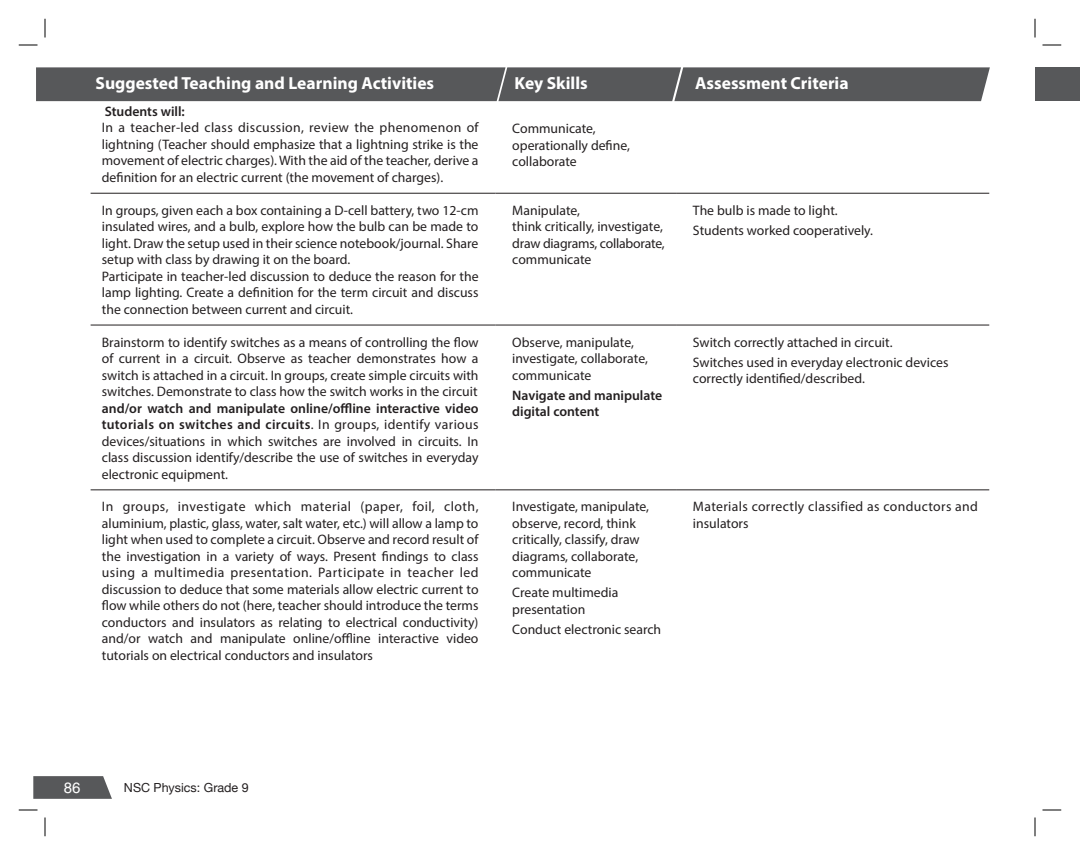
<style>
.page{position:relative;width:1080px;height:855px;background:#fff}
.page>*{position:absolute;margin:0;border:0;box-sizing:border-box;transform-origin:0 0}
.t1{font:700 17.5px "Myriad Pro";color:#fff}
.t2{font:15px "Helvetica";color:#fff}
.t3{font:13.75px/16.5px "Myriad Pro";color:#231f20;text-align:justify}
.t4{font:13.75px "Myriad Pro";letter-spacing:.035em;color:#231f20}
.t5{font:600 13.75px/16.5px "Myriad Pro";color:#231f20}
.t6{font:600 13.75px "Myriad Pro";letter-spacing:.025em;color:#231f20}
.t7{font:13.75px "Myriad Pro";letter-spacing:.025em;color:#231f20}
.t8{font:12.5px "Helvetica Neue";color:#231f20}
.s1{font-weight:400}
</style>
<div class="page">
<div style="left:36px;top:67px;width:954px;height:34px;background:#57585a"></div>
<hr style="left:91px;top:193px;width:404px;height:1px;background:#231f20">
<hr style="left:495px;top:193px;width:181px;height:1px;background:#231f20">
<hr style="left:676px;top:193px;width:313px;height:1px;background:#231f20">
<hr style="left:91px;top:325px;width:404px;height:1px;background:#231f20">
<hr style="left:495px;top:325px;width:181px;height:1px;background:#231f20">
<hr style="left:676px;top:325px;width:313px;height:1px;background:#231f20">
<hr style="left:91px;top:490px;width:404px;height:1px;background:#231f20">
<hr style="left:495px;top:490px;width:181px;height:1px;background:#231f20">
<hr style="left:676px;top:490px;width:313px;height:1px;background:#231f20">
<div style="left:1036px;top:67px;width:44px;height:34px;background:#57585a"></div>
<svg style="left:33px;top:776px;width:79px;height:23px;background:#636465"></svg>
<svg style="left:19px;top:45px;width:19px;height:1px"></svg>
<svg style="left:1042px;top:45px;width:19px;height:1px"></svg>
<svg style="left:19px;top:810px;width:19px;height:1px"></svg>
<svg style="left:1042px;top:810px;width:19px;height:1px"></svg>
<svg style="left:45px;top:19px;width:1px;height:19px"></svg>
<svg style="left:45px;top:818px;width:1px;height:18px"></svg>
<svg style="left:1035px;top:19px;width:1px;height:19px"></svg>
<svg style="left:1035px;top:818px;width:1px;height:18px"></svg>
<p class="t1" style="left:96px;top:72px;width:340px">Suggested Teaching and Learning Activities</p>
<p class="t1" style="left:515px;top:72px;width:75px">Key Skills</p>
<p class="t1" style="left:695px;top:72px;width:155px">Assessment Criteria</p>
<p class="t5" style="left:105px;top:103px;width:82px">Students will:</p>
<p class="t3" style="left:102px;top:119px;width:378px">In a teacher-led class discussion, review the phenomenon of lightning (Teacher should emphasize that a lightning strike is the movement of electric charges). With the aid of the teacher, derive a definition for an electric current (the movement of charges).</p>
<p class="t3" style="left:512px;top:120px;width:85px">Communicate,</p>
<p class="t3" style="left:512px;top:137px;width:119px">operationally define,</p>
<p class="t3" style="left:512px;top:153px;width:66px">collaborate</p>
<p class="t3" style="left:102px;top:202px;width:378px">In groups, given each a box containing a D-cell battery, two 12-cm insulated wires, and a bulb, explore how the bulb can be made to light. Draw the setup used in their science notebook/journal. Share setup with class by drawing it on the board.</p>
<p class="t3" style="left:102px;top:268px;width:378px">Participate in teacher-led discussion to deduce the reason for the lamp lighting. Create a definition for the term circuit and discuss the connection between current and circuit.</p>
<p class="t3" style="left:102px;top:334px;width:378px">Brainstorm to identify switches as a means of controlling the flow of current in a circuit. Observe as teacher demonstrates how a switch is attached in a circuit. In groups, create simple circuits with switches. Demonstrate to class how the switch works in the circuit</p>
<p class="t5" style="left:102px;top:399px;width:378px">and/or watch and manipulate online/offline interactive video</p>
<p class="t6" style="left:102px;top:416px;width:378px">tutorials on switches and circuits<span class="s1">. In groups, identify various</span></p>
<p class="t3" style="left:102px;top:433px;width:378px">devices/situations in which switches are involved in circuits. In class discussion identify/describe the use of switches in everyday electronic equipment.</p>
<p class="t4" style="left:102px;top:498px;width:378px">In groups, investigate which material (paper, foil, cloth,</p>
<p class="t3" style="left:102px;top:515px;width:378px">aluminium, plastic, glass, water, salt water, etc.) will allow a lamp to light when used to complete a circuit. Observe and record result of</p>
<p class="t3" style="left:102px;top:548px;width:378px">the investigation in a variety of ways. Present findings to class</p>
<p class="t4" style="left:102px;top:564px;width:378px">using a multimedia presentation. Participate in teacher led</p>
<p class="t3" style="left:102px;top:581px;width:378px">discussion to deduce that some materials allow electric current to flow while others do not (here, teacher should introduce the terms conductors and insulators as relating to electrical conductivity)</p>
<p class="t3" style="left:102px;top:630px;width:378px">and/or watch and manipulate online/offline interactive video</p>
<p class="t3" style="left:102px;top:647px;width:273px">tutorials on electrical conductors and insulators</p>
<p class="t3" style="left:512px;top:202px;width:69px">Manipulate,</p>
<p class="t3" style="left:512px;top:218px;width:154px;text-align:left">think critically, investigate, draw diagrams, collaborate, communicate</p>
<p class="t3" style="left:693px;top:202px;width:146px">The bulb is made to light.</p>
<p class="t3" style="left:693px;top:222px;width:182px">Students worked cooperatively.</p>
<p class="t3" style="left:512px;top:334px;width:137px;text-align:left">Observe, manipulate, investigate, collaborate, communicate</p>
<p class="t5" style="left:512px;top:386px;width:151px">Navigate and manipulate digital content</p>
<p class="t3" style="left:693px;top:334px;width:201px">Switch correctly attached in circuit.</p>
<p class="t3" style="left:693px;top:354px;width:257px">Switches used in everyday electronic devices</p>
<p class="t3" style="left:693px;top:370px;width:173px">correctly identified/described.</p>
<p class="t3" style="left:512px;top:498px;width:138px;text-align:left">Investigate, manipulate, observe, record, think critically, classify, draw diagrams, collaborate, communicate</p>
<p class="t3" style="left:512px;top:584px;width:108px">Create multimedia</p>
<p class="t3" style="left:512px;top:601px;width:75px">presentation</p>
<p class="t3" style="left:512px;top:621px;width:150px">Conduct electronic search</p>
<p class="t7" style="left:693px;top:498px;width:287px">Materials correctly classified as conductors and</p>
<p class="t3" style="left:693px;top:515px;width:57px">insulators</p>
<p class="t2" style="left:64px;top:779px;width:18px">86</p>
<p class="t8" style="left:124px;top:780px;width:126px">NSC Physics: Grade 9</p>
</div>
